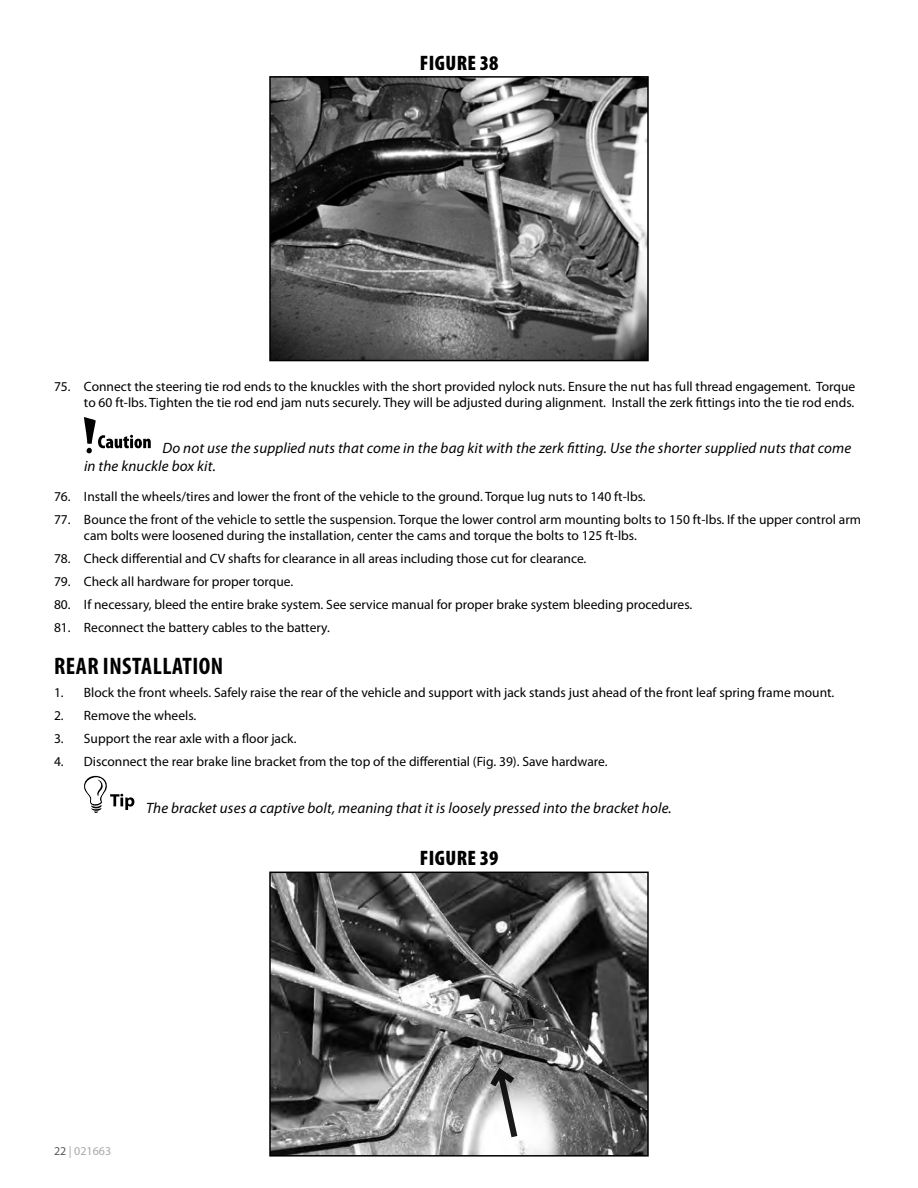
<style>
.page{position:relative;width:918px;height:1188px;background:#fff}
.page>*{position:absolute;margin:0;border:0;box-sizing:border-box;transform-origin:0 0}
.t1{font:700 condensed 24px "Myriad Pro";letter-spacing:.02em;color:#000}
.t2{font:900 condensed 21px "Myriad Pro";letter-spacing:.02em;color:#000}
.t3{font:italic 15px/18px "Myriad Pro";letter-spacing:.01em;color:#000}
.t4{font:13.5px/16.2px "Myriad Pro";color:#000;text-align:right}
.t5{font:12px "Myriad Pro";color:#a7a9ac}
.s1{color:#58595b}
</style>
<div class="page">
<img style="left:272px;top:79px;width:374px;height:279px">
<div style="left:269px;top:76px;width:380px;height:285px;border:2px solid #000"></div>
<svg style="left:84px;top:417px;width:67px;height:36px"></svg>
<svg style="left:84px;top:775px;width:50px;height:38px"></svg>
<img style="left:272px;top:875px;width:374px;height:279px">
<div style="left:269px;top:872px;width:380px;height:285px;border:2px solid #000"></div>
<svg style="left:489px;top:1066px;width:30px;height:73px"></svg>
<h2 class="t2" style="left:420px;top:51px;width:80px">FIGURE 38</h2>
<p class="t4" style="left:54px;top:378px;width:803px">75. Connect the steering tie rod ends to the knuckles with the short provided nylock nuts. Ensure the nut has full thread engagement. Torque to 60 ft-lbs. Tighten the tie rod end jam nuts securely. They will be adjusted during alignment. Install the zerk fittings into the tie rod ends.</p>
<p class="t3" style="left:84px;top:439px;width:769px;text-indent:78px">Do not use the supplied nuts that come in the bag kit with the zerk fitting. Use the shorter supplied nuts that come in the knuckle box kit.</p>
<p class="t4" style="left:54px;top:488px;width:593px">76. Install the wheels/tires and lower the front of the vehicle to the ground. Torque lug nuts to 140 ft-lbs.</p>
<p class="t4" style="left:84px;top:511px;width:779px;text-align:left;text-indent:-30px">77. Bounce the front of the vehicle to settle the suspension. Torque the lower control arm mounting bolts to 150 ft-lbs. If the upper control arm cam bolts were loosened during the installation, center the cams and torque the bolts to 125 ft-lbs.</p>
<p class="t4" style="left:54px;top:550px;width:534px">78. Check differential and CV shafts for clearance in all areas including those cut for clearance.</p>
<p class="t4" style="left:54px;top:573px;width:241px">79. Check all hardware for proper torque.</p>
<p class="t4" style="left:54px;top:596px;width:640px">80. If necessary, bleed the entire brake system. See service manual for proper brake system bleeding procedures.</p>
<p class="t4" style="left:54px;top:619px;width:277px">81. Reconnect the battery cables to the battery.</p>
<h1 class="t1" style="left:54px;top:651px;width:170px">REAR INSTALLATION</h1>
<p class="t4" style="left:54px;top:684px;width:782px">1. Block the front wheels. Safely raise the rear of the vehicle and support with jack stands just ahead of the front leaf spring frame mount.</p>
<p class="t4" style="left:54px;top:707px;width:144px">2. Remove the wheels.</p>
<p class="t4" style="left:54px;top:730px;width:244px">3. Support the rear axle with a floor jack.</p>
<p class="t4" style="left:54px;top:753px;width:555px">4. Disconnect the rear brake line bracket from the top of the differential (Fig. 39). Save hardware.</p>
<p class="t3" style="left:146px;top:799px;width:527px">The bracket uses a captive bolt, meaning that it is loosely pressed into the bracket hole.</p>
<h2 class="t2" style="left:420px;top:846px;width:80px">FIGURE 39</h2>
<p class="t5" style="left:54px;top:1143px;width:59px"><span class="s1">22</span> | 021663</p>
</div>
